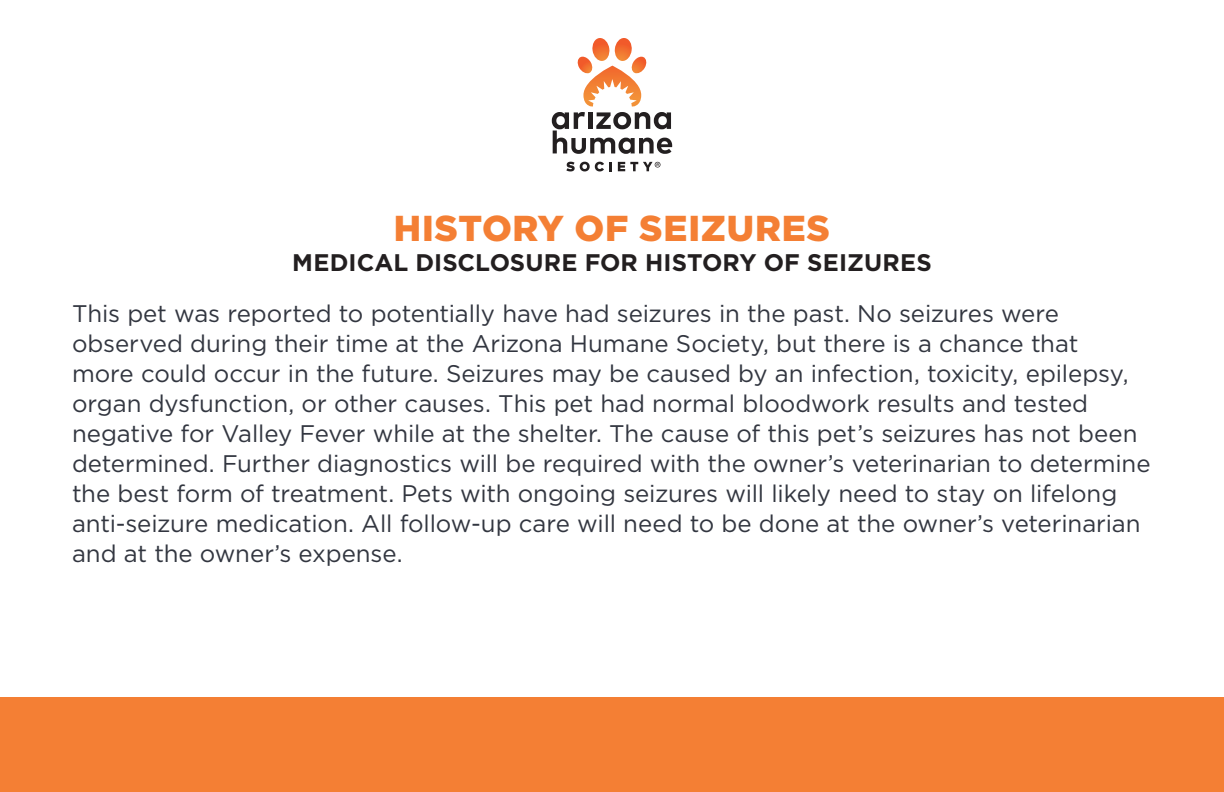
<style>
.page{position:relative;width:1224px;height:792px;background:#fff}
.page>*{position:absolute;margin:0;border:0;box-sizing:border-box;transform-origin:0 0}
.t1{font:900 36px "Gotham";letter-spacing:.02em;color:#f47f34}
.t2{font:24px/30px "Gotham";letter-spacing:-.005em;color:#323640}
.t3{font:700 24px "Gotham";letter-spacing:.005em;color:#231f20}
</style>
<div class="page">
<svg style="left:552px;top:38px;width:120px;height:116px"></svg>
<svg style="left:566px;top:162px;width:46px;height:9px"></svg>
<svg style="left:618px;top:162px;width:43px;height:9px"></svg>
<div style="left:0;top:698px;width:1224px;height:94px;background:#f47f34"></div>
<p class="t1" style="left:394px;top:203px;width:438px">HISTORY OF SEIZURES</p>
<p class="t3" style="left:292px;top:247px;width:641px">MEDICAL DISCLOSURE FOR HISTORY OF SEIZURES</p>
<p class="t2" style="left:72px;top:298px;width:1080px">This pet was reported to potentially have had seizures in the past. No seizures were observed during their time at the Arizona Humane Society, but there is a chance that<br>more could occur in the future. Seizures may be caused by an infection, toxicity, epilepsy, organ dysfunction, or other causes. This pet had normal bloodwork results and tested negative for Valley Fever while at the shelter. The cause of this pet’s seizures has not been determined. Further diagnostics will be required with the owner’s veterinarian to determine the best form of treatment. Pets with ongoing seizures will likely need to stay on lifelong anti-seizure medication. All follow-up care will need to be done at the owner’s veterinarian and at the owner’s expense.</p>
</div>
